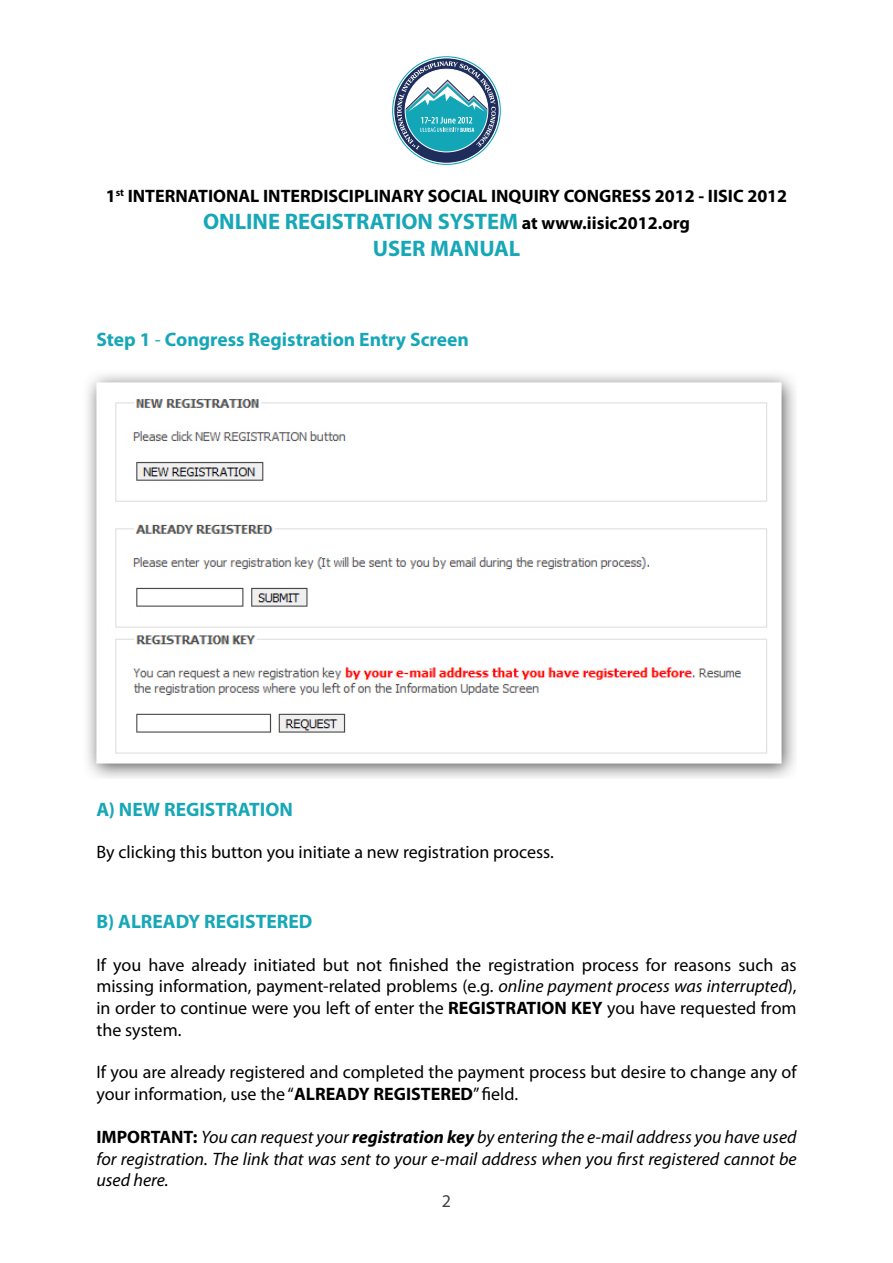
<style>
.page{position:relative;width:893px;height:1263px;background:#fff}
.page>*{position:absolute;margin:0;border:0;box-sizing:border-box;transform-origin:0 0}
.t1{font:700 22.5px/27px "Myriad Pro";color:#17a7b7;text-align:center}
.t2{font:700 19.5px "Myriad Pro";color:#17a7b7}
.t3{font:18px/21.6px "Myriad Pro";color:#000;text-align:justify}
.t4{font:italic 18px/21.6px "Myriad Pro";color:#000;text-align:justify}
.t5{font:700 18px "Myriad Pro";color:#000}
.t6{font:18px "Myriad Pro";color:#414042}
.s1{font-size:18px;color:#000}
.s2{font-weight:400}
.s3{font-style:italic}
.s4{font-weight:700}
.s5{font-weight:700;font-style:normal}
</style>
<div class="page">
<svg style="left:393px;top:57px;width:107px;height:107px"></svg>
<img style="left:87px;top:374px;width:708px;height:404px">
<p class="t5" style="left:106px;top:184px;width:683px">1<sup>st</sup> INTERNATIONAL INTERDISCIPLINARY SOCIAL INQUIRY CONGRESS 2012 - IISIC 2012</p>
<p class="t1" style="left:203px;top:207px;width:488px">ONLINE REGISTRATION SYSTEM <span class="s1">at www.iisic2012.org<br></span>USER MANUAL</p>
<p class="t2" style="left:96px;top:327px;width:374px">Step 1 <span class="s2">-</span> Congress Registration Entry Screen</p>
<p class="t2" style="left:96px;top:796px;width:198px">A) NEW REGISTRATION</p>
<p class="t3" style="left:96px;top:841px;width:459px">By clicking this button you initiate a new registration process.</p>
<p class="t2" style="left:96px;top:909px;width:217px">B) ALREADY REGISTERED</p>
<p class="t3" style="left:96px;top:954px;width:702px">If you have already initiated but not finished the registration process for reasons such as missing information, payment-related problems (e.g. <span class="s3">online payment process was interrupted</span>), in order to continue were you left of enter the <span class="s4">REGISTRATION KEY</span> you have requested from the system.</p>
<p class="t3" style="left:96px;top:1061px;width:702px">If you are already registered and completed the payment process but desire to change any of your information, use the “<span class="s4">ALREADY REGISTERED</span>” field.</p>
<p class="t4" style="left:96px;top:1126px;width:702px"><span class="s5">IMPORTANT:</span> You can request your <span class="s4">registration key</span> by entering the e-mail address you have used for registration. The link that was sent to your e-mail address when you first registered cannot be used here.</p>
<p class="t6" style="left:442px;top:1190px;width:11px">2</p>
</div>
